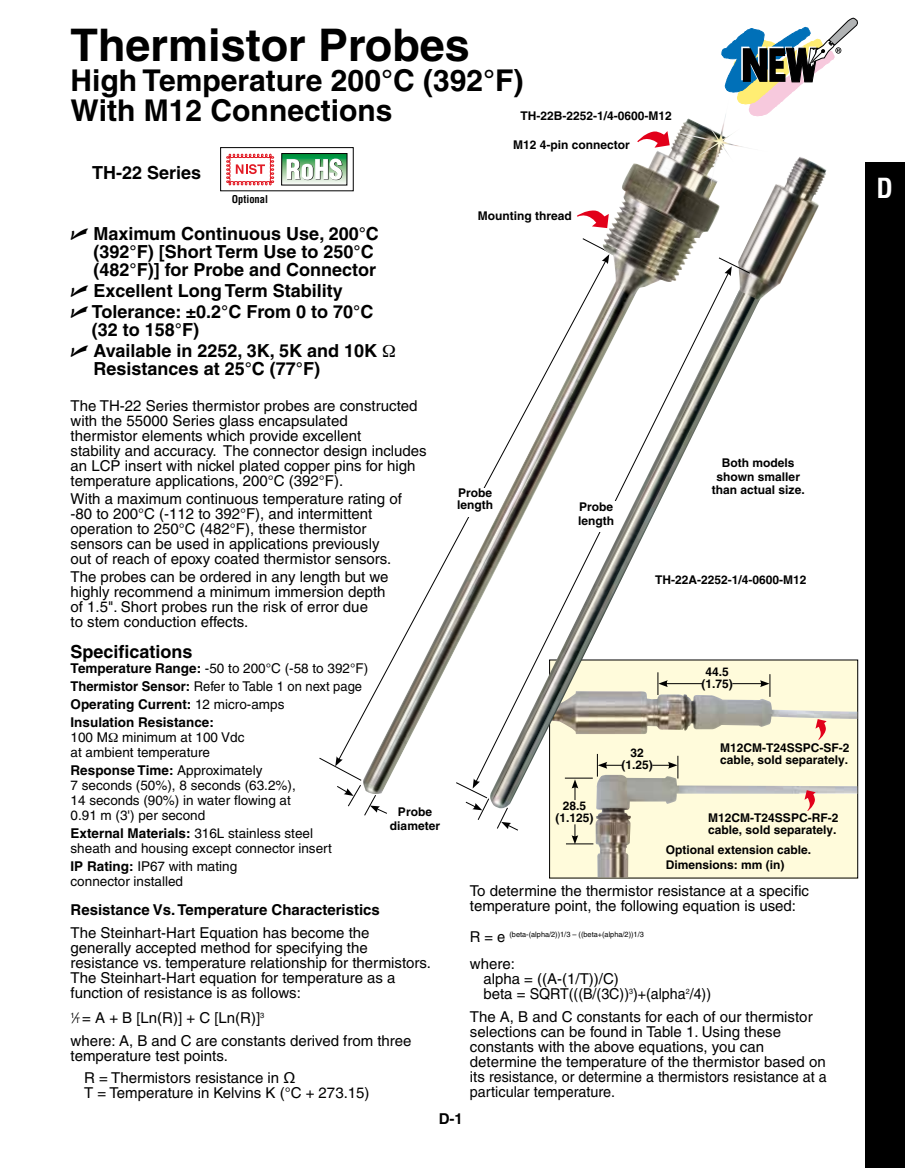
<style>
.page{position:relative;width:905px;height:1168px;background:#fff}
.page>*{position:absolute;margin:0;border:0;box-sizing:border-box;transform-origin:0 0}
.t1{font:700 45px "Helvetica";color:#000}
.t2{font:700 30px/30px "Helvetica";color:#000}
.t3{font:700 condensed 27px "Helvetica";color:#fff}
.t4{font:700 18px/18px "Helvetica";color:#000}
.t5{font:15px/15px "Helvetica";color:#000}
.t6{font:700 15px "Helvetica";color:#000}
.t7{font:13.5px/15px "Helvetica";color:#000}
.t8{font:700 13.5px/18px "Helvetica";color:#000}
.t9{font:700 12px/12px "Helvetica";color:#000;text-align:center}
.t10{font:700 condensed 10.5px "Helvetica";color:#000}
.t11{font:7.5px "Helvetica";color:#000}
.s1{font-family:"Universal Newswith Comm Pi";font-weight:400}
.s2{font-weight:400}
.s3{font-weight:700}
.s4{font-size:7.5px}
.s5{font-family:"Lucida Grande"}
.s6{font-size:15px}
</style>
<div class="page">
<div style="left:865px;top:162px;width:39px;height:1006px;background:#000"></div>
<svg style="left:721px;top:17px;width:137px;height:97px"></svg>
<div style="left:549px;top:660px;width:308px;height:218px;background:#fffbdb"></div>
<hr style="left:732px;top:683px;width:30px;height:1px;background:#000">
<img style="left:595px;top:785px;width:262px;height:92px">
<img style="left:759px;top:691px;width:98px;height:36px">
<svg style="left:815px;top:719px;width:11px;height:21px"></svg>
<svg style="left:804px;top:790px;width:11px;height:21px"></svg>
<svg style="left:760px;top:674px;width:10px;height:23px"></svg>
<svg style="left:566px;top:824px;width:27px;height:20px"></svg>
<svg style="left:340px;top:264px;width:265px;height:497px"></svg>
<svg style="left:582px;top:238px;width:32px;height:26px"></svg>
<div style="left:453px;top:488px;width:44px;height:28px;background:#fff"></div>
<svg style="left:319px;top:756px;width:69px;height:60px"></svg>
<svg style="left:577px;top:210px;width:31px;height:18px"></svg>
<img style="left:619px;top:131px;width:65px;height:81px">
<img style="left:676px;top:96px;width:91px;height:91px">
<img style="left:733px;top:156px;width:93px;height:145px">
<img style="left:490px;top:291px;width:269px;height:517px">
<svg style="left:475px;top:271px;width:254px;height:512px"></svg>
<svg style="left:718px;top:257px;width:32px;height:19px"></svg>
<svg style="left:456px;top:778px;width:34px;height:42px"></svg>
<svg style="left:496px;top:807px;width:23px;height:24px"></svg>
<div style="left:574px;top:502px;width:44px;height:30px;background:#fff"></div>
<div style="left:220px;top:147px;width:133px;height:44px;border:1px solid #000"></div>
<svg style="left:226px;top:153px;width:49px;height:33px"></svg>
<svg style="left:283px;top:155px;width:62px;height:28px"></svg>
<div style="left:281px;top:153px;width:66px;height:32px;border:1px solid #000"></div>
<svg style="left:286px;top:159px;width:56px;height:21px"></svg>
<svg style="left:383px;top:345px;width:12px;height:12px"></svg>
<h1 class="t1" style="left:71px;top:18px;width:401px">Thermistor Probes</h1>
<h2 class="t2" style="left:71px;top:65px;width:454px">High Temperature 200°C (392°F)<br>With M12 Connections</h2>
<p class="t9" style="left:520px;top:110px;width:153px">TH-22B-2252-1/4-0600-M12</p>
<p class="t4" style="left:92px;top:163px;width:111px">TH-22 Series</p>
<p class="t10" style="left:232px;top:192px;width:38px">Optional</p>
<p class="t4" style="left:94px;top:225px;width:287px;text-indent:-23px"><span class="s1">U</span> Maximum Continuous Use, 200°C (392°F) [Short Term Use to 250°C (482°F)] for Probe and Connector</p>
<p class="t4" style="left:71px;top:280px;width:304px;line-height:21px"><span class="s1">U</span> Excellent Long Term Stability<br><span class="s1">U</span> Tolerance: ±0.2°C From 0 to 70°C</p>
<p class="t4" style="left:71px;top:319px;width:308px;line-height:21px;text-indent:21px">(32 to 158°F)<br><span class="s1">U</span> Available in 2252, 3K, 5K and 10K</p>
<p class="t4" style="left:94px;top:360px;width:228px">Resistances at 25°C (77°F)</p>
<p class="t5" style="left:71px;top:398px;width:358px">The TH-22 Series thermistor probes are constructed with the 55000 Series glass encapsulated<br>thermistor elements which provide excellent<br>stability and accuracy. The connector design includes an LCP insert with nickel plated copper pins for high temperature applications, 200°C (392°F).</p>
<p class="t5" style="left:71px;top:491px;width:333px">With a maximum continuous temperature rating of -80 to 200°C (-112 to 392°F), and intermittent operation to 250°C (482°F), these thermistor sensors can be used in applications previously out of reach of epoxy coated thermistor sensors.</p>
<p class="t5" style="left:71px;top:569px;width:319px">The probes can be ordered in any length but we highly recommend a minimum immersion depth of 1.5". Short probes run the risk of error due<br>to stem conduction effects.</p>
<p class="t4" style="left:71px;top:642px;width:124px">Specifications</p>
<p class="t8" style="left:71px;top:659px;width:299px">Temperature Range: <span class="s2">-50 to 200°C (-58 to 392°F)<br></span>Thermistor Sensor: <span class="s2">Refer to Table 1 on next page </span>Operating Current: <span class="s2">12 micro-amps<br></span>Insulation Resistance:</p>
<p class="t7" style="left:71px;top:730px;width:175px">100 M minimum at 100 Vdc at ambient temperature</p>
<p class="t7" style="left:71px;top:763px;width:227px"><span class="s3">Response Time:</span> Approximately<br>7 seconds (50%), 8 seconds (63.2%),<br>14 seconds (90%) in water flowing at<br>0.91 m (3') per second</p>
<p class="t7" style="left:71px;top:826px;width:263px"><span class="s3">External Materials:</span> 316L stainless steel sheath and housing except connector insert</p>
<p class="t7" style="left:71px;top:859px;width:168px"><span class="s3">IP Rating:</span> IP67 with mating connector installed</p>
<p class="t9" style="left:390px;top:805px;width:52px;line-height:13.8px">Probe diameter</p>
<p class="t6" style="left:71px;top:901px;width:311px">Resistance Vs. Temperature Characteristics</p>
<p class="t5" style="left:71px;top:925px;width:362px">The Steinhart-Hart Equation has become the generally accepted method for specifying the resistance vs. temperature relationship for thermistors.<br>The Steinhart-Hart equation for temperature as a function of resistance is as follows:</p>
<p class="t5" style="left:71px;top:1006px;width:342px;line-height:22.5px"><sup>1</sup>⁄<span class="s4">T</span> = A + B [Ln(R)] + C [Ln(R)]<sup>3<br></sup>where: A, B and C are constants derived from three</p>
<p class="t5" style="left:84px;top:1044px;width:213px;line-height:22.5px;text-indent:-14px">temperature test points.<br>R = Thermistors resistance in <span class="s5">Ω</span></p>
<p class="t5" style="left:84px;top:1085px;width:287px">T = Temperature in Kelvins K (°C + 273.15)</p>
<p class="t9" style="left:513px;top:138px;width:118px">M12 4-pin connector</p>
<p class="t9" style="left:478px;top:209px;width:95px">Mounting thread</p>
<p class="t9" style="left:457px;top:487px;width:37px;text-align:left">Probe length</p>
<p class="t9" style="left:578px;top:500px;width:37px;line-height:13.8px;text-align:left">Probe length</p>
<p class="t9" style="left:712px;top:455px;width:94px;line-height:13.8px">Both models shown smaller than actual size.</p>
<p class="t9" style="left:655px;top:573px;width:153px">TH-22A-2252-1/4-0600-M12</p>
<p class="t9" style="left:555px;top:800px;width:40px">28.5 (1.125)</p>
<p class="t9" style="left:701px;top:665px;width:33px">44.5 (1.75)</p>
<p class="t9" style="left:621px;top:746px;width:33px">32 (1.25)</p>
<p class="t9" style="left:720px;top:742px;width:131px;text-align:left">M12CM-T24SSPC-SF-2 cable, sold separately.</p>
<p class="t9" style="left:708px;top:812px;width:132px;text-align:left">M12CM-T24SSPC-RF-2 cable, sold separately.</p>
<p class="t9" style="left:665px;top:842px;width:147px;line-height:15px;text-align:left">Optional extension cable.<br>Dimensions: mm (in)</p>
<p class="t5" style="left:470px;top:883px;width:341px">To determine the thermistor resistance at a specific temperature point, the following equation is used:</p>
<p class="t11" style="left:470px;top:930px;width:175px"><span class="s6">R = e</span> (beta-(alpha/2))1/3 – ((beta+(alpha/2))1/3</p>
<p class="t5" style="left:483px;top:956px;width:229px;text-indent:-14px">where:<br>alpha = ((A-(1/T))/C)<br>beta = SQRT(((B/(3C))<sup>3</sup>)+(alpha<sup>2</sup>/4))</p>
<p class="t5" style="left:470px;top:1009px;width:358px">The A, B and C constants for each of our thermistor selections can be found in Table 1. Using these constants with the above equations, you can determine the temperature of the thermistor based on its resistance, or determine a thermistors resistance at a particular temperature.</p>
<p class="t6" style="left:438px;top:1110px;width:26px">D-1</p>
<h3 class="t3" style="left:876px;top:171px;width:18px">D</h3>
</div>
